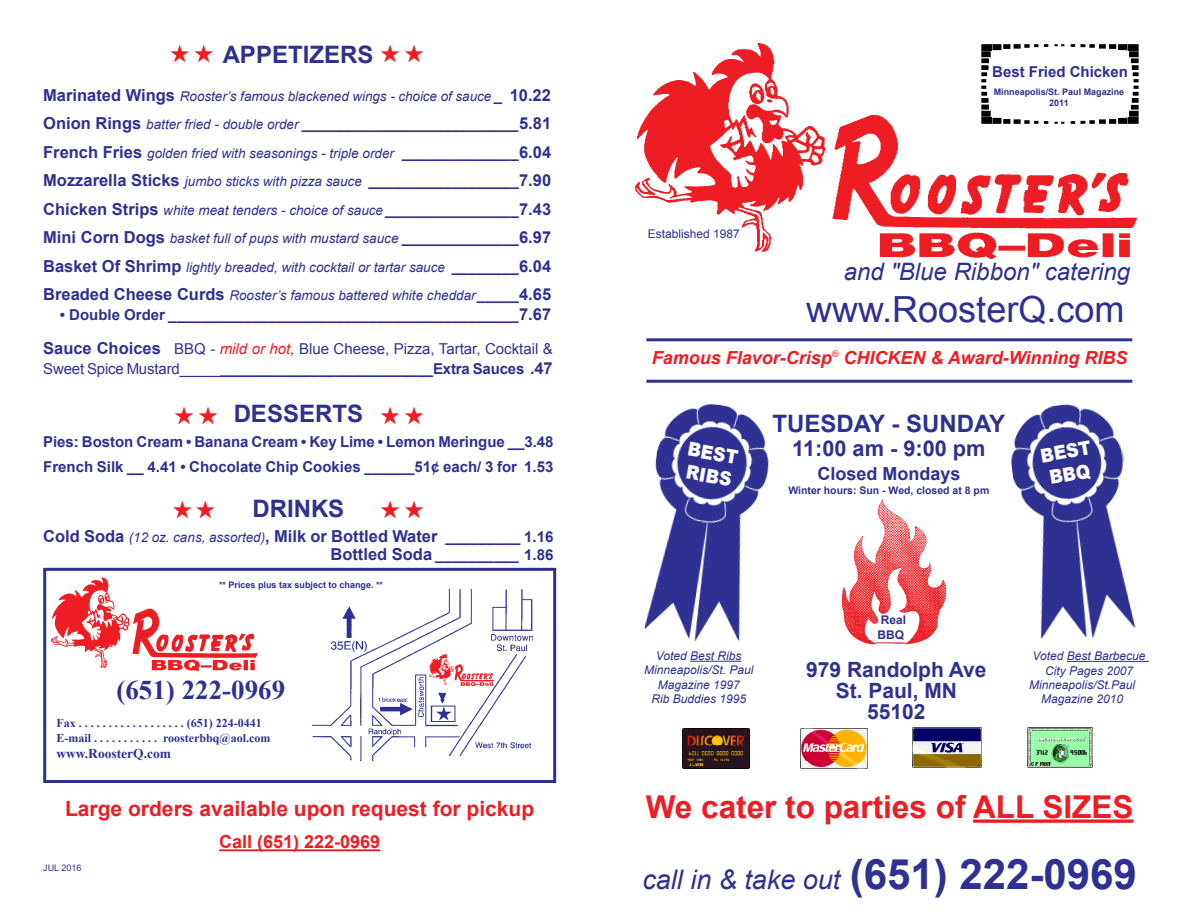
<style>
.page{position:relative;width:1188px;height:918px;background:#fff}
.page>*{position:absolute;margin:0;border:0;box-sizing:border-box;transform-origin:0 0}
.t1{font:36px "Arial";color:#2e3092}
.t2{font:700 31.5px "Arial";color:#ee1d23}
.t3{font:italic 27px "Arial";color:#2e3092}
.t4{font:700 27px "Times New Roman";color:#2e3092}
.t5{font:700 24px "Arial";color:#2e3092}
.t6{font:italic 24px "Arial";color:#2e3092}
.t7{font:700 21.75px "Arial";color:#2e3092}
.t8{font:700 21px "Arial";color:#ee1d23}
.t9{font:700 21px "Arial";color:#2e3092}
.t10{font:900 19.2px "Arial";color:#fff;scale:.9 1}
.t11{font:italic 700 18px "Arial";color:#ee1d23}
.t12{font:700 18px "Arial";color:#ee1d23}
.t13{font:700 18px "Arial";color:#2e3092}
.t14{font:700 16.5px "Arial";color:#2e3092}
.t15{font:700 15px/24.8px "Arial";color:#2e3092}
.t16{font:15px/19.8px "Arial";color:#2e3092}
.t17{font:italic 13.5px "Arial";color:#2e3092}
.t18{font:700 13.5px "Times New Roman";color:#2e3092}
.t19{font:italic 12px/14.4px "Arial";color:#2e3092;text-align:center}
.t20{font:700 12px "Times New Roman";color:#2e3092}
.t21{font:12px "Arial";color:#2e3092}
.t22{font:700 12px "Arial";color:#2e3092}
.t23{font:700 10.5px "Arial";color:#2e3092}
.t24{font:700 9px "Arial";color:#2e3092}
.t25{font:9px "Arial";color:#2e3092}
.s1{font-weight:700;font-style:normal;font-size:16.5px}
.s2{font-weight:700;font-style:normal;font-size:15px}
.s3{font-size:16.5px}
.s4{font-weight:400;font-style:italic;font-size:13.5px}
.s5{font-weight:700;font-size:16.5px}
.s6{font-style:italic;color:#ee1d23}
.s7{font-style:italic}
.s8{font-weight:700}
.s9{font-size:15px}
.s10{font-weight:700;font-style:normal;font-size:42px}
</style>
<div class="page">
<hr style="left:219px;top:849px;width:161px;height:2px;background:#ee1d23">
<div style="left:43px;top:568px;width:513px;height:215px;background:#fff;border:3px solid #2e3092"></div>
<img style="left:634px;top:43px;width:504px;height:216px">
<hr style="left:1067px;top:661px;width:82px;height:1px;background:#2e3092">
<img style="left:842px;top:500px;width:104px;height:144px">
<img style="left:52px;top:578px;width:206px;height:92px">
<img style="left:312px;top:590px;width:220px;height:170px">
<img style="left:980px;top:43px;width:159px;height:82px">
<svg style="left:973px;top:819px;width:161px;height:4px"></svg>
<img style="left:1011px;top:404px;width:125px;height:235px">
<img style="left:644px;top:404px;width:125px;height:237px">
<hr style="left:646px;top:338px;width:486px;height:3px;background:#2e3092">
<hr style="left:646px;top:380px;width:486px;height:3px;background:#2e3092">
<img style="left:682px;top:729px;width:68px;height:40px">
<img style="left:1027px;top:727px;width:66px;height:41px">
<img style="left:800px;top:728px;width:68px;height:41px">
<img style="left:913px;top:727px;width:68px;height:41px">
<hr style="left:690px;top:661px;width:52px;height:1px;background:#2e3092">
<svg style="left:1050px;top:464px;width:41px;height:20px"></svg>
<p class="t5" style="left:223px;top:39px;width:152px">APPETIZERS</p>
<p class="t17" style="left:43px;top:87px;width:509px"><span class="s1">Marinated Wings</span> Rooster’s famous blackened wings - choice of sauce <span class="s2">_</span> <span class="s1">10.22</span></p>
<p class="t15" style="left:43px;top:112px;width:509px"><span class="s3">Onion Rings</span> <span class="s4">batter fried - double order</span> __________________________<span class="s3">5.81</span></p>
<p class="t17" style="left:43px;top:144px;width:509px"><span class="s1">French Fries</span> golden fried with seasonings - triple order <span class="s2">______________</span><span class="s1">6.04</span></p>
<p class="t17" style="left:43px;top:173px;width:509px"><span class="s1">Mozzarella Sticks</span> jumbo sticks with pizza sauce <span class="s2">__________________</span><span class="s1">7.90</span></p>
<p class="t17" style="left:43px;top:201px;width:509px"><span class="s1">Chicken Strips</span> white meat tenders - choice of sauce <span class="s2">________________</span><span class="s1">7.43</span></p>
<p class="t17" style="left:43px;top:230px;width:509px"><span class="s1">Mini Corn Dogs</span> basket full of pups with mustard sauce <span class="s2">______________</span><span class="s1">6.97</span></p>
<p class="t17" style="left:43px;top:258px;width:509px"><span class="s1">Basket Of Shrimp</span> lightly breaded, with cocktail or tartar sauce <span class="s2">________</span><span class="s1">6.04</span></p>
<p class="t17" style="left:43px;top:287px;width:509px"><span class="s1">Breaded Cheese Curds</span> Rooster’s famous battered white cheddar<span class="s2">_____</span><span class="s1">4.65</span></p>
<p class="t15" style="left:60px;top:303px;width:493px">• Double Order __________________________________________<span class="s3">7.67</span></p>
<p class="t16" style="left:43px;top:339px;width:511px"><span class="s5">Sauce Choices</span> BBQ - <span class="s6">mild or hot</span><span class="s7">,</span> Blue Cheese, Pizza, Tartar, Cocktail &amp;<br>Sweet Spice Mustard_____<span class="s8">__________________________Extra Sauces</span> <span class="s5">.47</span></p>
<p class="t5" style="left:234px;top:398px;width:131px">DESSERTS</p>
<p class="t15" style="left:43px;top:430px;width:512px">Pies: Boston Cream • Banana Cream • Key Lime • Lemon Meringue __3.48<br>French Silk __ 4.41 • Chocolate Chip Cookies ______51¢ each/ 3 for 1.53</p>
<p class="t5" style="left:252px;top:493px;width:93px">DRINKS</p>
<p class="t14" style="left:43px;top:526px;width:512px">Cold Soda <span class="s4">(12 oz. cans, assorted)</span>, Milk or Bottled Water <span class="s9">_________ 1.16</span></p>
<p class="t15" style="left:330px;top:543px;width:225px"><span class="s3">Bottled Soda</span> __________ 1.86</p>
<p class="t24" style="left:219px;top:579px;width:166px">** Prices plus tax subject to change. **</p>
<p class="t4" style="left:116px;top:671px;width:170px">(651) 222-0969</p>
<p class="t20" style="left:56px;top:715px;width:207px">Fax . . . . . . . . . . . . . . . . . . (651) 224-0441</p>
<p class="t20" style="left:56px;top:729px;width:215px">E-mail . . . . . . . . . . . roosterbbq@aol.com</p>
<p class="t18" style="left:56px;top:744px;width:116px">www.RoosterQ.com</p>
<p class="t8" style="left:65px;top:795px;width:471px">Large orders available upon request for pickup</p>
<p class="t12" style="left:219px;top:830px;width:163px">Call (651) 222-0969</p>
<p class="t25" style="left:43px;top:861px;width:40px">JUL 2016</p>
<p class="t21" style="left:648px;top:226px;width:94px">Established 1987</p>
<p class="t15" style="left:992px;top:60px;width:137px">Best Fried Chicken</p>
<p class="t24" style="left:994px;top:86px;width:132px">Minneapolis/St. Paul Magazine</p>
<p class="t24" style="left:1049px;top:97px;width:21px">2011</p>
<p class="t6" style="left:844px;top:256px;width:288px">and "Blue Ribbon" catering</p>
<p class="t1" style="left:806px;top:286px;width:320px">www.RoosterQ.com</p>
<p class="t11" style="left:652px;top:346px;width:477px">Famous Flavor-Crisp<sup>®</sup> CHICKEN &amp; Award-Winning RIBS</p>
<p class="t10" style="left:690px;top:435px;width:58px;rotate:10deg">BEST</p>
<p class="t10" style="left:689px;top:458px;width:53px;rotate:10deg">RIBS</p>
<p class="t5" style="left:773px;top:408px;width:234px">TUESDAY - SUNDAY</p>
<p class="t7" style="left:792px;top:434px;width:195px">11:00 am - 9:00 pm</p>
<p class="t13" style="left:817px;top:462px;width:145px">Closed Mondays</p>
<p class="t23" style="left:788px;top:483px;width:202px">Winter hours: Sun - Wed, closed at 8 pm</p>
<p class="t10" style="left:1038px;top:442px;width:58px;rotate:-10deg">BEST</p>
<p class="t19" style="left:656px;top:649px;width:87px">Voted Best Ribs</p>
<p class="t19" style="left:644px;top:663px;width:111px">Minneapolis/St. Paul<br>Magazine 1997</p>
<p class="t19" style="left:651px;top:692px;width:96px">Rib Buddies 1995</p>
<p class="t22" style="left:881px;top:612px;width:27px">Real</p>
<p class="t22" style="left:878px;top:626px;width:28px">BBQ</p>
<p class="t9" style="left:806px;top:656px;width:182px">979 Randolph Ave</p>
<p class="t9" style="left:836px;top:677px;width:123px">St. Paul, MN</p>
<p class="t9" style="left:867px;top:698px;width:60px">55102</p>
<p class="t19" style="left:1033px;top:649px;width:114px">Voted Best Barbecue</p>
<p class="t19" style="left:1045px;top:663px;width:90px">City Pages 2007</p>
<p class="t19" style="left:1029px;top:678px;width:108px">Minneapolis/St.Paul</p>
<p class="t19" style="left:1041px;top:692px;width:84px">Magazine 2010</p>
<p class="t2" style="left:646px;top:786px;width:489px">We cater to parties of ALL SIZES</p>
<p class="t3" style="left:642px;top:862px;width:496px">call in &amp; take out <span class="s10">(651) 222-0969</span></p>
</div>
